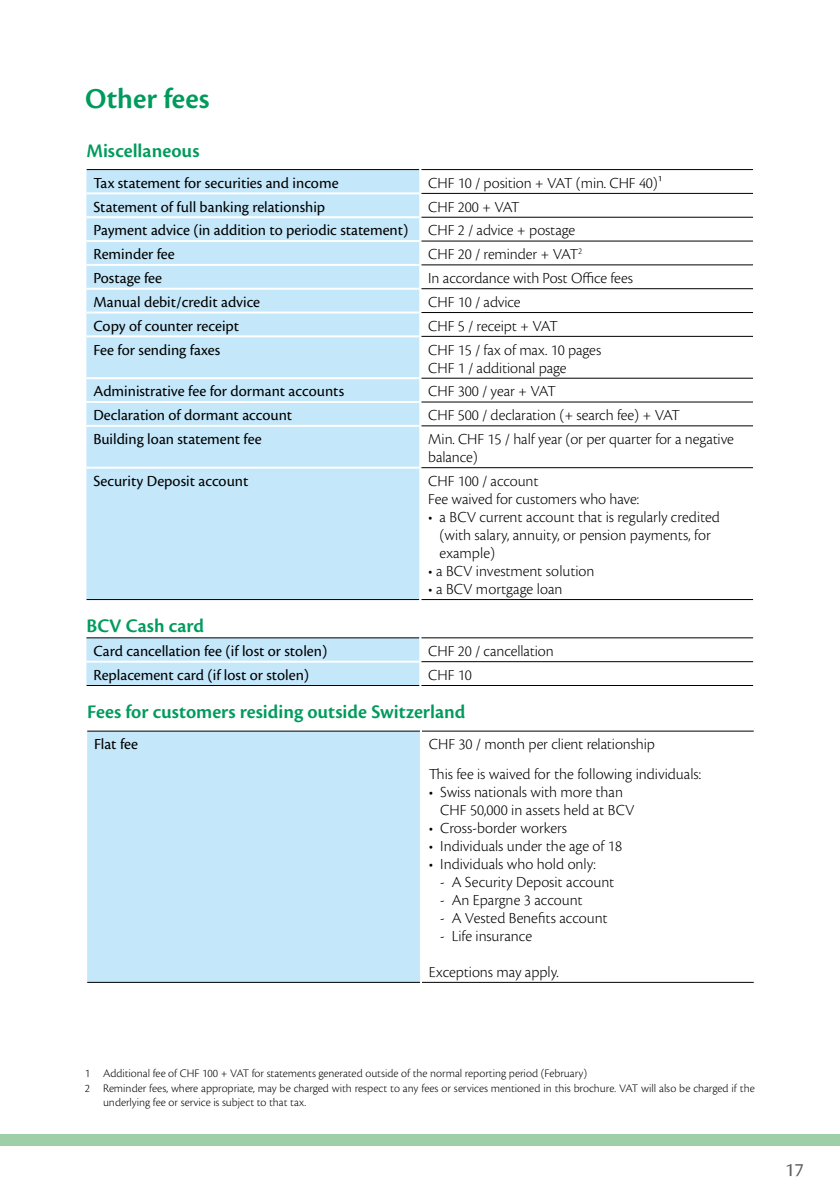
<style>
.page{position:relative;width:840px;height:1191px;background:#fff}
.page>*{position:absolute;margin:0;border:0;box-sizing:border-box;transform-origin:0 0}
.t1{font:600 30px "Cronos Pro";color:#009b5c}
.t2{font:600 20px "Cronos Pro";color:#009b5c}
.t3{font:20px "Cronos Pro";color:#605d5a}
.t4{font:300 16px/18px "Cronos Pro";letter-spacing:-.005em;color:#000}
.t5{font:16px/23.8px "Cronos Pro";color:#000}
.t6{font:300 12px "Cronos Pro";color:#000}
.s1{font-weight:300}
</style>
<div class="page">
<div style="left:0;top:1134px;width:839px;height:11px;background:#9fcfa7"></div>
<svg style="left:86px;top:170px;width:333px;height:515px;background:#c8e8fa"></svg>
<hr style="left:421px;top:637px;width:331px;height:1px;background:#000">
<hr style="left:421px;top:661px;width:331px;height:1px;background:#000">
<hr style="left:421px;top:599px;width:331px;height:1px;background:#000">
<hr style="left:421px;top:685px;width:331px;height:1px;background:#000">
<hr style="left:86px;top:685px;width:333px;height:1px;background:#000">
<hr style="left:86px;top:169px;width:333px;height:1px;background:#000">
<hr style="left:86px;top:192px;width:333px;height:2px;background:#fff">
<hr style="left:86px;top:216px;width:333px;height:2px;background:#fff">
<hr style="left:86px;top:240px;width:333px;height:2px;background:#fff">
<hr style="left:86px;top:264px;width:333px;height:2px;background:#fff">
<hr style="left:86px;top:288px;width:333px;height:2px;background:#fff">
<hr style="left:86px;top:311px;width:333px;height:2px;background:#fff">
<hr style="left:86px;top:335px;width:333px;height:2px;background:#fff">
<hr style="left:86px;top:599px;width:333px;height:1px;background:#000">
<hr style="left:86px;top:637px;width:333px;height:1px;background:#000">
<hr style="left:86px;top:660px;width:333px;height:2px;background:#fff">
<hr style="left:421px;top:169px;width:331px;height:1px;background:#000">
<hr style="left:421px;top:193px;width:331px;height:1px;background:#000">
<hr style="left:421px;top:217px;width:331px;height:1px;background:#000">
<hr style="left:421px;top:241px;width:331px;height:1px;background:#000">
<hr style="left:421px;top:264px;width:331px;height:1px;background:#000">
<hr style="left:421px;top:288px;width:331px;height:1px;background:#000">
<hr style="left:421px;top:312px;width:331px;height:1px;background:#000">
<hr style="left:421px;top:336px;width:331px;height:1px;background:#000">
<hr style="left:421px;top:378px;width:331px;height:1px;background:#000">
<hr style="left:421px;top:402px;width:331px;height:1px;background:#000">
<hr style="left:421px;top:425px;width:331px;height:1px;background:#000">
<hr style="left:421px;top:467px;width:331px;height:1px;background:#000">
<hr style="left:86px;top:377px;width:333px;height:2px;background:#fff">
<hr style="left:86px;top:401px;width:333px;height:2px;background:#fff">
<hr style="left:86px;top:425px;width:333px;height:2px;background:#fff">
<hr style="left:86px;top:467px;width:333px;height:2px;background:#fff">
<div style="left:86px;top:731px;width:335px;height:251px;background:#c4e7fa"></div>
<hr style="left:87px;top:731px;width:333px;height:1px;background:#000">
<hr style="left:87px;top:982px;width:333px;height:1px;background:#000">
<hr style="left:422px;top:982px;width:331px;height:1px;background:#000">
<hr style="left:422px;top:731px;width:331px;height:1px;background:#000">
<hr style="left:85px;top:685px;width:2px;height:46px;background:#fff">
<hr style="left:85px;top:731px;width:2px;height:251px;background:#fff">
<hr style="left:420px;top:731px;width:2px;height:251px;background:#fff">
<h1 class="t1" style="left:85px;top:82px;width:126px">Other fees</h1>
<p class="t2" style="left:86px;top:139px;width:114px">Miscellaneous</p>
<p class="t5" style="left:93px;top:171px;width:246px">Tax statement for securities and income</p>
<p class="t4" style="left:428px;top:174px;width:235px">CHF 10 / position + VAT (min. CHF 40)¹</p>
<p class="t5" style="left:93px;top:195px;width:233px">Statement of full banking relationship</p>
<p class="t5" style="left:93px;top:195px;width:483px;text-indent:334px"><span class="s1">CHF 200 + VAT<br></span>Payment advice (in addition to periodic statement) <span class="s1">CHF 2 / advice + postage<br></span>Reminder fee</p>
<p class="t4" style="left:428px;top:245px;width:155px">CHF 20 / reminder + VAT<sup>2</sup></p>
<p class="t5" style="left:93px;top:266px;width:70px">Postage fee</p>
<p class="t4" style="left:428px;top:269px;width:206px">In accordance with Post Office fees</p>
<p class="t5" style="left:93px;top:290px;width:168px">Manual debit/credit advice</p>
<p class="t4" style="left:428px;top:293px;width:94px">CHF 10 / advice</p>
<p class="t5" style="left:93px;top:314px;width:147px">Copy of counter receipt</p>
<p class="t4" style="left:428px;top:317px;width:131px">CHF 5 / receipt + VAT</p>
<p class="t5" style="left:93px;top:338px;width:128px">Fee for sending faxes</p>
<p class="t4" style="left:428px;top:340px;width:174px">CHF 15 / fax of max. 10 pages<br>CHF 1 / additional page</p>
<p class="t5" style="left:93px;top:379px;width:252px">Administrative fee for dormant accounts</p>
<p class="t4" style="left:428px;top:382px;width:129px">CHF 300 / year + VAT</p>
<p class="t5" style="left:93px;top:403px;width:200px">Declaration of dormant account</p>
<p class="t4" style="left:428px;top:406px;width:253px">CHF 500 / declaration (+ search fee) + VAT</p>
<p class="t5" style="left:93px;top:427px;width:170px">Building loan statement fee</p>
<p class="t4" style="left:428px;top:430px;width:307px">Min. CHF 15 / half year (or per quarter for a negative balance)</p>
<p class="t5" style="left:93px;top:469px;width:156px">Security Deposit account</p>
<p class="t4" style="left:428px;top:472px;width:212px">CHF 100 / account<br>Fee waived for customers who have:</p>
<p class="t4" style="left:439px;top:508px;width:282px;text-indent:-11px">• a BCV current account that is regularly credited (with salary, annuity, or pension payments, for example)</p>
<p class="t4" style="left:428px;top:562px;width:168px">• a BCV investment solution</p>
<p class="t4" style="left:428px;top:580px;width:136px">• a BCV mortgage loan</p>
<p class="t2" style="left:86px;top:614px;width:119px">BCV Cash card</p>
<p class="t5" style="left:93px;top:639px;width:235px">Card cancellation fee (if lost or stolen)</p>
<p class="t4" style="left:428px;top:642px;width:127px">CHF 20 / cancellation</p>
<p class="t5" style="left:93px;top:663px;width:217px">Replacement card (if lost or stolen)</p>
<p class="t4" style="left:428px;top:666px;width:45px">CHF 10</p>
<p class="t2" style="left:87px;top:700px;width:379px">Fees for customers residing outside Switzerland</p>
<p class="t5" style="left:94px;top:732px;width:46px">Flat fee</p>
<p class="t4" style="left:428px;top:729px;width:273px;line-height:29.4px">CHF 30 / month per client relationship<br>This fee is waived for the following individuals:</p>
<p class="t4" style="left:440px;top:782px;width:195px;text-indent:-11px">• Swiss nationals with more than<br>CHF 50,000 in assets held at BCV</p>
<p class="t4" style="left:428px;top:818px;width:139px">• Cross-border workers</p>
<p class="t4" style="left:428px;top:836px;width:194px">• Individuals under the age of 18</p>
<p class="t4" style="left:428px;top:854px;width:168px">• Individuals who hold only:</p>
<p class="t4" style="left:440px;top:872px;width:176px">- A Security Deposit account</p>
<p class="t4" style="left:440px;top:890px;width:144px">- An Epargne 3 account</p>
<p class="t4" style="left:440px;top:908px;width:169px">- A Vested Benefits account</p>
<p class="t4" style="left:440px;top:926px;width:93px">- Life insurance</p>
<p class="t4" style="left:428px;top:962px;width:131px">Exceptions may apply.</p>
<p class="t6" style="left:85px;top:1066px;width:503px">1 Additional fee of CHF 100 + VAT for statements generated outside of the normal reporting period (February)</p>
<p class="t6" style="left:85px;top:1080px;width:671px">2 Reminder fees, where appropriate, may be charged with respect to any fees or services mentioned in this brochure. VAT will also be charged if the</p>
<p class="t6" style="left:103px;top:1095px;width:204px">underlying fee or service is subject to that tax.</p>
<p class="t3" style="left:784px;top:1158px;width:20px">17</p>
</div>
